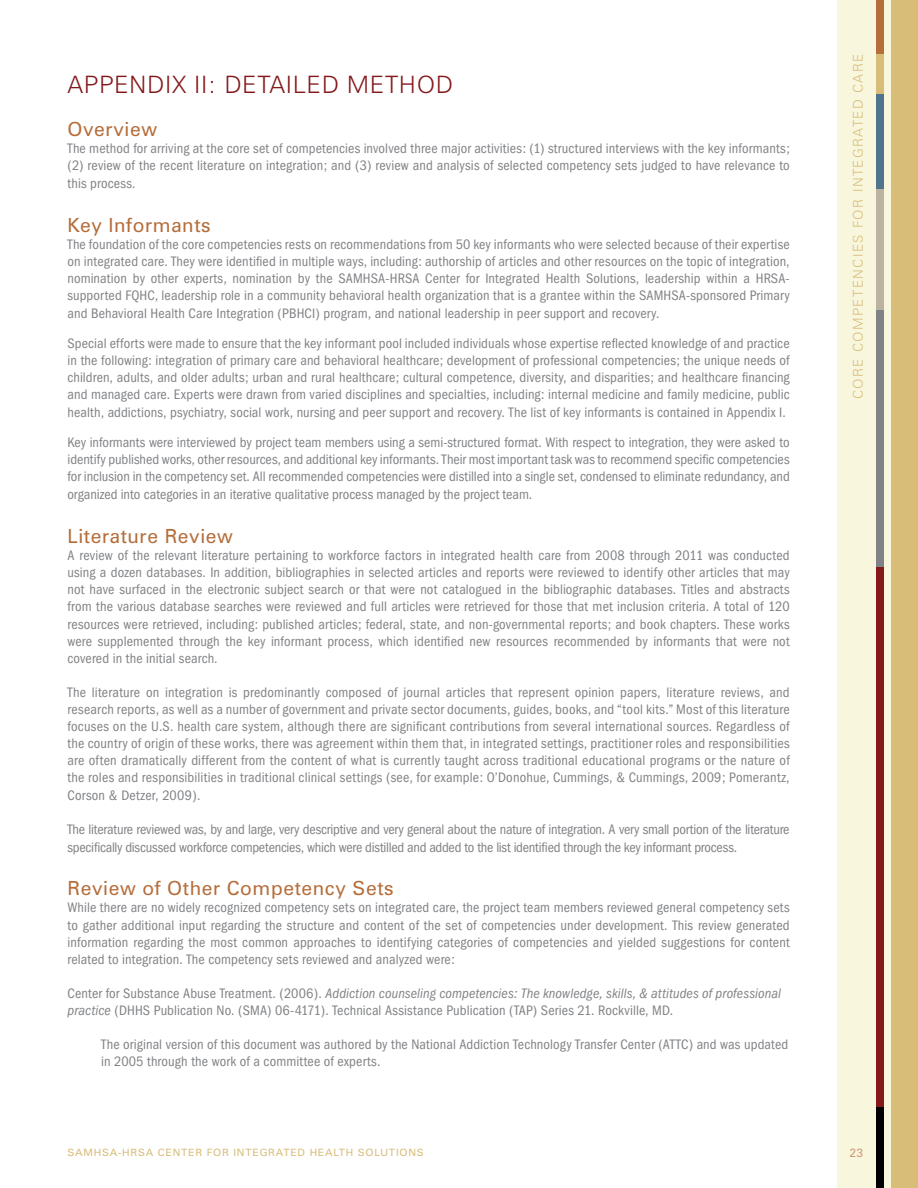
<style>
.page{position:relative;width:918px;height:1188px;background:#fff}
.page>*{position:absolute;margin:0;border:0;box-sizing:border-box;transform-origin:0 0}
.t1{font:300 24px "Zurich BT";letter-spacing:.025em;color:#84181a}
.t2{font:19.5px "Zurich BT";letter-spacing:.03em;color:#b56d3a}
.t3{font:condensed 14.25px/17.1px "Franklin Gothic";letter-spacing:.005em;color:#808285;text-align:justify}
.t4{font:condensed 14.25px/18px "Franklin Gothic";letter-spacing:-.015em;color:#808285}
.t5{font:300 13.5px "Zurich BT";letter-spacing:.1em;color:#d7bd78}
.t6{font:12px "Zurich BT";color:#ce9d78}
.t7{font:10.05px "Zurich BT";letter-spacing:.075em;color:#d7bd78;scale:1.04 1}
.s1{font-style:italic}
</style>
<div class="page">
<div style="left:837px;top:0;width:81px;height:1188px;background:#f9f6de"></div>
<div style="left:891px;top:0;width:27px;height:1188px;background:#d7bd78"></div>
<div style="left:877px;top:567px;width:7px;height:540px;background:#84181a"></div>
<div style="left:877px;top:1107px;width:7px;height:81px;background:#000"></div>
<div style="left:877px;top:0;width:7px;height:54px;background:#b56d3a"></div>
<div style="left:877px;top:54px;width:7px;height:40px;background:#d7bd78"></div>
<div style="left:877px;top:94px;width:7px;height:95px;background:#50738e"></div>
<div style="left:877px;top:189px;width:7px;height:121px;background:#bbb2a2"></div>
<div style="left:877px;top:310px;width:7px;height:257px;background:#808285"></div>
<h1 class="t1" style="left:68px;top:69px;width:387px">APPENDIX II: DETAILED METHOD</h1>
<h2 class="t2" style="left:68px;top:117px;width:91px">Overview</h2>
<p class="t3" style="left:68px;top:140px;width:724px;line-height:17.5px">The method for arriving at the core set of competencies involved three major activities: (1) structured interviews with the key informants; (2) review of the recent literature on integration; and (3) review and analysis of selected competency sets judged to have relevance to this process.</p>
<h2 class="t2" style="left:68px;top:213px;width:145px">Key Informants</h2>
<p class="t3" style="left:68px;top:236px;width:724px">The foundation of the core competencies rests on recommendations from 50 key informants who were selected because of their expertise on integrated care. They were identified in multiple ways, including: authorship of articles and other resources on the topic of integration, nomination by other experts, nomination by the SAMHSA-HRSA Center for Integrated Health Solutions, leadership within a HRSA&shy;supported FQHC, leadership role in a community behavioral health organization that is a grantee within the SAMHSA-sponsored Primary and Behavioral Health Care Integration (PBHCI) program, and national leadership in peer support and recovery.</p>
<p class="t3" style="left:68px;top:335px;width:724px">Special efforts were made to ensure that the key informant pool included individuals whose expertise reflected knowledge of and practice in the following: integration of primary care and behavioral healthcare; development of professional competencies; the unique needs of children, adults, and older adults; urban and rural healthcare; cultural competence, diversity, and disparities; and healthcare financing and managed care. Experts were drawn from varied disciplines and specialties, including: internal medicine and family medicine, public health, addictions, psychiatry, social work, nursing and peer support and recovery. The list of key informants is contained in Appendix I.</p>
<p class="t3" style="left:68px;top:434px;width:724px">Key informants were interviewed by project team members using a semi-structured format. With respect to integration, they were asked to identify published works, other resources, and additional key informants. Their most important task was to recommend specific competencies for inclusion in the competency set. All recommended competencies were distilled into a single set, condensed to eliminate redundancy, and organized into categories in an iterative qualitative process managed by the project team.</p>
<h2 class="t2" style="left:68px;top:524px;width:167px">Literature Review</h2>
<p class="t3" style="left:68px;top:547px;width:724px">A review of the relevant literature pertaining to workforce factors in integrated health care from 2008 through 2011 was conducted using a dozen databases. In addition, bibliographies in selected articles and reports were reviewed to identify other articles that may not have surfaced in the electronic subject search or that were not catalogued in the bibliographic databases. Titles and abstracts from the various database searches were reviewed and full articles were retrieved for those that met inclusion criteria. A total of 120 resources were retrieved, including: published articles; federal, state, and non-governmental reports; and book chapters. These works were supplemented through the key informant process, which identified new resources recommended by informants that were not covered in the initial search.</p>
<p class="t3" style="left:68px;top:684px;width:724px">The literature on integration is predominantly composed of journal articles that represent opinion papers, literature reviews, and research reports, as well as a number of government and private sector documents, guides, books, and “tool kits.” Most of this literature focuses on the U.S. health care system, although there are significant contributions from several international sources. Regardless of the country of origin of these works, there was agreement within them that, in integrated settings, practitioner roles and responsibilities are often dramatically different from the content of what is currently taught across traditional educational programs or the nature of the roles and responsibilities in traditional clinical settings (see, for example: O’Donohue, Cummings, &amp; Cummings, 2009; Pomerantz, Corson &amp; Detzer, 2009).</p>
<p class="t4" style="left:68px;top:820px;width:724px">The literature reviewed was, by and large, very descriptive and very general about the nature of integration. A very small portion of the literature specifically discussed workforce competencies, which were distilled and added to the list identified through the key informant process.</p>
<h2 class="t2" style="left:68px;top:877px;width:328px">Review of Other Competency Sets</h2>
<p class="t3" style="left:68px;top:899px;width:724px">While there are no widely recognized competency sets on integrated care, the project team members reviewed general competency sets to gather additional input regarding the structure and content of the set of competencies under development. This review generated information regarding the most common approaches to identifying categories of competencies and yielded suggestions for content related to integration. The competency sets reviewed and analyzed were:</p>
<p class="t3" style="left:68px;top:985px;width:715px">Center for Substance Abuse Treatment. (2006). <span class="s1">Addiction counseling competencies: The knowledge, skills, &amp; attitudes of professional practice</span> (DHHS Publication No. (SMA) 06-4171). Technical Assistance Publication (TAP) Series 21. Rockville, MD.</p>
<p class="t3" style="left:101px;top:1036px;width:689px">The original version of this document was authored by the National Addiction Technology Transfer Center (ATTC) and was updated in 2005 through the work of a committee of experts.</p>
<p class="t5" style="left:850px;top:399px;width:347px;rotate:-90deg">CORE COMPETENCIES FOR INTEGRATED CARE</p>
<p class="t7" style="left:68px;top:1146px;width:344px">SAMHSA-HRSA CENTER FOR INTEGRATED HEALTH SOLUTIONS</p>
<p class="t6" style="left:850px;top:1145px;width:15px">23</p>
</div>
